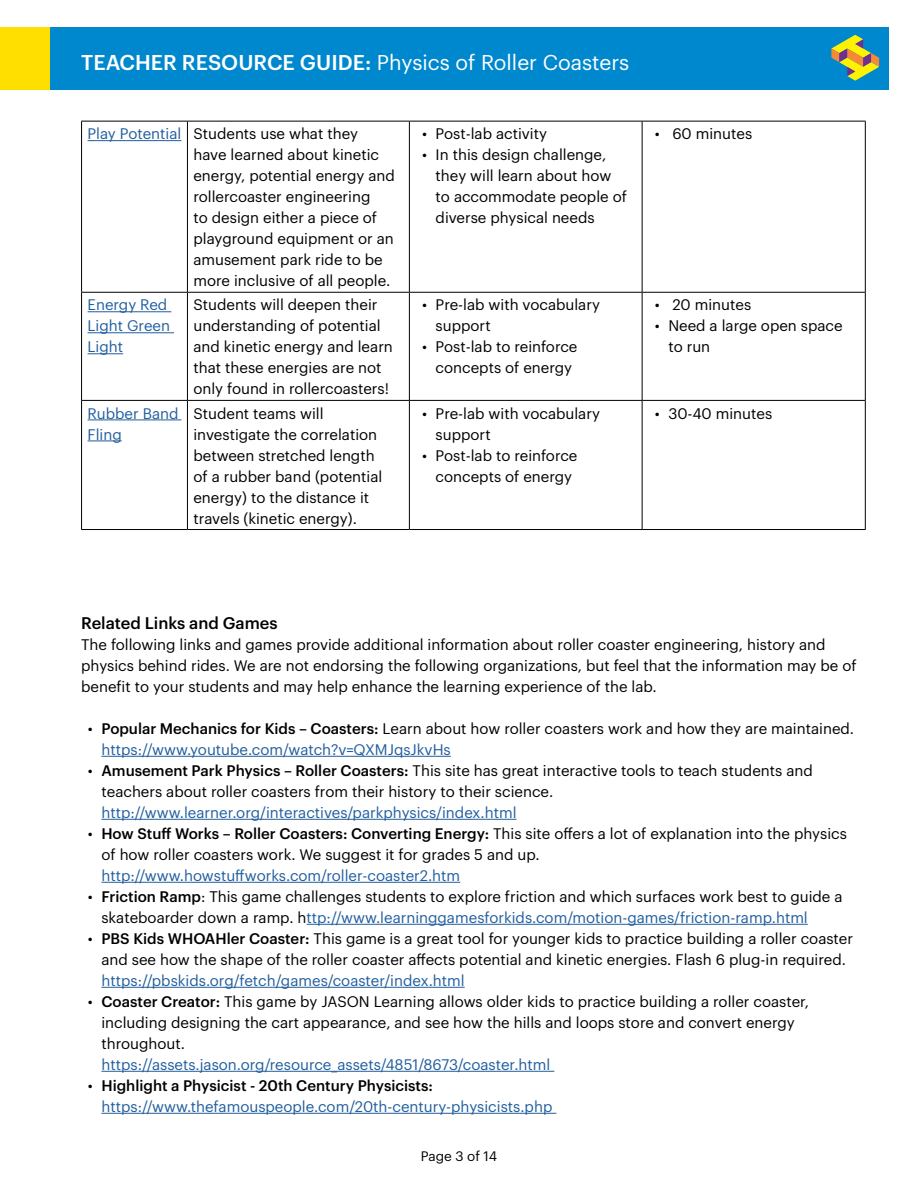
<style>
.page{position:relative;width:918px;height:1188px;background:#fff}
.page>*{position:absolute;margin:0;border:0;box-sizing:border-box;transform-origin:0 0}
.t1{font:21px "Graphik";color:#fff}
.t2{font:500 16.5px "Graphik";color:#000}
.t3{font:15px/21px "Graphik";color:#000}
.t4{font:15px/21px "Graphik";color:#215e9e}
.t5{font:13.5px "Graphik";color:#000}
.s1{font-weight:500}
.s2{color:#215e9e}
.s3{color:#000}
.s4{font-weight:500;color:#000}
</style>
<div class="page">
<div style="left:26px;top:27px;width:864px;height:63px;background:#0088ce"></div>
<div style="left:0;top:27px;width:50px;height:63px;background:#ffdf00"></div>
<svg style="left:831px;top:35px;width:48px;height:46px"></svg>
<hr style="left:101px;top:756px;width:350px;height:1px;background:#215e9e">
<hr style="left:101px;top:819px;width:416px;height:1px;background:#215e9e">
<hr style="left:101px;top:882px;width:359px;height:1px;background:#215e9e">
<hr style="left:307px;top:924px;width:501px;height:1px;background:#215e9e">
<hr style="left:101px;top:987px;width:364px;height:1px;background:#215e9e">
<hr style="left:101px;top:1071px;width:453px;height:1px;background:#215e9e">
<hr style="left:101px;top:1113px;width:455px;height:1px;background:#215e9e">
<hr style="left:81px;top:121px;width:106px;height:1px;background:#000">
<hr style="left:81px;top:121px;width:1px;height:171px;background:#000">
<hr style="left:187px;top:121px;width:222px;height:1px;background:#000">
<hr style="left:187px;top:121px;width:1px;height:171px;background:#000">
<hr style="left:409px;top:121px;width:233px;height:1px;background:#000">
<hr style="left:409px;top:121px;width:1px;height:171px;background:#000">
<hr style="left:642px;top:121px;width:224px;height:1px;background:#000">
<hr style="left:642px;top:121px;width:1px;height:171px;background:#000">
<hr style="left:865px;top:121px;width:1px;height:171px;background:#000">
<hr style="left:81px;top:292px;width:106px;height:1px;background:#000">
<hr style="left:81px;top:293px;width:1px;height:107px;background:#000">
<hr style="left:187px;top:292px;width:222px;height:1px;background:#000">
<hr style="left:187px;top:293px;width:1px;height:107px;background:#000">
<hr style="left:409px;top:292px;width:233px;height:1px;background:#000">
<hr style="left:409px;top:293px;width:1px;height:107px;background:#000">
<hr style="left:642px;top:292px;width:224px;height:1px;background:#000">
<hr style="left:642px;top:293px;width:1px;height:107px;background:#000">
<hr style="left:865px;top:293px;width:1px;height:107px;background:#000">
<hr style="left:81px;top:400px;width:106px;height:1px;background:#000">
<hr style="left:81px;top:401px;width:1px;height:128px;background:#000">
<hr style="left:187px;top:400px;width:222px;height:1px;background:#000">
<hr style="left:187px;top:401px;width:1px;height:128px;background:#000">
<hr style="left:409px;top:400px;width:233px;height:1px;background:#000">
<hr style="left:409px;top:401px;width:1px;height:128px;background:#000">
<hr style="left:642px;top:400px;width:224px;height:1px;background:#000">
<hr style="left:642px;top:401px;width:1px;height:128px;background:#000">
<hr style="left:865px;top:401px;width:1px;height:128px;background:#000">
<hr style="left:81px;top:529px;width:106px;height:1px;background:#000">
<hr style="left:187px;top:529px;width:222px;height:1px;background:#000">
<hr style="left:409px;top:529px;width:233px;height:1px;background:#000">
<hr style="left:642px;top:529px;width:224px;height:1px;background:#000">
<hr style="left:88px;top:140px;width:93px;height:1px;background:#215e9e">
<hr style="left:88px;top:311px;width:83px;height:1px;background:#215e9e">
<hr style="left:88px;top:332px;width:86px;height:1px;background:#215e9e">
<hr style="left:88px;top:353px;width:35px;height:1px;background:#215e9e">
<hr style="left:88px;top:419px;width:93px;height:1px;background:#215e9e">
<hr style="left:88px;top:440px;width:34px;height:1px;background:#215e9e">
<h1 class="t1" style="left:81px;top:46px;width:550px"><span class="s1">TEACHER RESOURCE GUIDE:</span> Physics of Roller Coasters</h1>
<p class="t3" style="left:193px;top:122px;width:203px;text-indent:-106px"><span class="s2">Play Potential</span> Students use what they have learned about kinetic energy, potential energy and rollercoaster engineering<br>to design either a piece of playground equipment or an amusement park ride to be more inclusive of all people.</p>
<p class="t3" style="left:422px;top:122px;width:126px">• Post-lab activity</p>
<p class="t3" style="left:436px;top:143px;width:193px;text-indent:-14px">• In this design challenge, they will learn about how to accommodate people of diverse physical needs</p>
<p class="t4" style="left:88px;top:293px;width:84px">Energy Red<br>Light Green<br>Light</p>
<p class="t3" style="left:193px;top:293px;width:201px">Students will deepen their understanding of potential and kinetic energy and learn that these energies are not only found in rollercoasters!</p>
<p class="t3" style="left:436px;top:293px;width:166px;text-indent:-14px">• Pre-lab with vocabulary support</p>
<p class="t3" style="left:422px;top:335px;width:157px;text-align:center">• Post-lab to reinforce concepts of energy</p>
<p class="t4" style="left:88px;top:401px;width:92px">Rubber Band<br>Fling</p>
<p class="t3" style="left:193px;top:401px;width:190px">Student teams will investigate the correlation between stretched length of a rubber band (potential energy) to the distance it travels (kinetic energy).</p>
<p class="t3" style="left:436px;top:401px;width:166px;text-indent:-14px">• Pre-lab with vocabulary support</p>
<p class="t3" style="left:422px;top:443px;width:157px;text-align:center">• Post-lab to reinforce concepts of energy</p>
<p class="t3" style="left:655px;top:122px;width:99px">• 60 minutes</p>
<p class="t3" style="left:655px;top:293px;width:98px">• 20 minutes</p>
<p class="t3" style="left:668px;top:314px;width:176px;text-indent:-14px">• Need a large open space to run</p>
<p class="t3" style="left:655px;top:401px;width:119px">• 30-40 minutes</p>
<p class="t2" style="left:81px;top:610px;width:198px">Related Links and Games</p>
<p class="t3" style="left:81px;top:633px;width:777px">The following links and games provide additional information about roller coaster engineering, history and physics behind rides. We are not endorsing the following organizations, but feel that the information may be of benefit to your students and may help enhance the learning experience of the lab.</p>
<p class="t3" style="left:101px;top:717px;width:754px;text-indent:-13px">• <span class="s1">Popular Mechanics for Kids – Coasters:</span> Learn about how roller coasters work and how they are maintained. <span class="s2">https://www.youtube.com/watch?v=QXMJqsJkvHs</span></p>
<p class="t3" style="left:101px;top:759px;width:713px;text-indent:-13px">• <span class="s1">Amusement Park Physics – Roller Coasters:</span> This site has great interactive tools to teach students and teachers about roller coasters from their history to their science.</p>
<p class="t4" style="left:101px;top:801px;width:417px">http://www.learner.org/interactives/parkphysics/index.html</p>
<p class="t3" style="left:101px;top:822px;width:747px;text-indent:-13px">• <span class="s1">How Stuff Works – Roller Coasters: Converting Energy:</span> This site offers a lot of explanation into the physics of how roller coasters work. We suggest it for grades 5 and up.</p>
<p class="t4" style="left:101px;top:864px;width:360px">http://www.howstuffworks.com/roller-coaster2.htm</p>
<p class="t3" style="left:101px;top:885px;width:743px;text-indent:-13px">• <span class="s1">Friction Ramp</span>: This game challenges students to explore friction and which surfaces work best to guide a skateboarder down a ramp. h<span class="s2">ttp://www.learninggamesforkids.com/motion-games/friction-ramp.html</span></p>
<p class="t3" style="left:88px;top:927px;width:767px;text-align:center">• <span class="s1">PBS Kids WHOAHler Coaster:</span> This game is a great tool for younger kids to practice building a roller coaster and see how the shape of the roller coaster affects potential and kinetic energies. Flash 6 plug-in required.</p>
<p class="t4" style="left:101px;top:969px;width:365px">https://pbskids.org/fetch/games/coaster/index.html</p>
<p class="t3" style="left:101px;top:990px;width:709px;text-indent:-13px">• <span class="s1">Coaster Creator:</span> This game by JASON Learning allows older kids to practice building a roller coaster, including designing the cart appearance, and see how the hills and loops store and convert energy throughout.</p>
<p class="t4" style="left:101px;top:1053px;width:450px">https://assets.jason.org/resource_assets/4851/8673/coaster.html</p>
<p class="t4" style="left:101px;top:1074px;width:452px;text-indent:-13px"><span class="s3">•</span> <span class="s4">Highlight a Physicist - 20th Century Physicists: </span>https://www.thefamouspeople.com/20th-century-physicists.php</p>
<p class="t5" style="left:421px;top:1146px;width:78px">Page 3 of 14</p>
</div>
